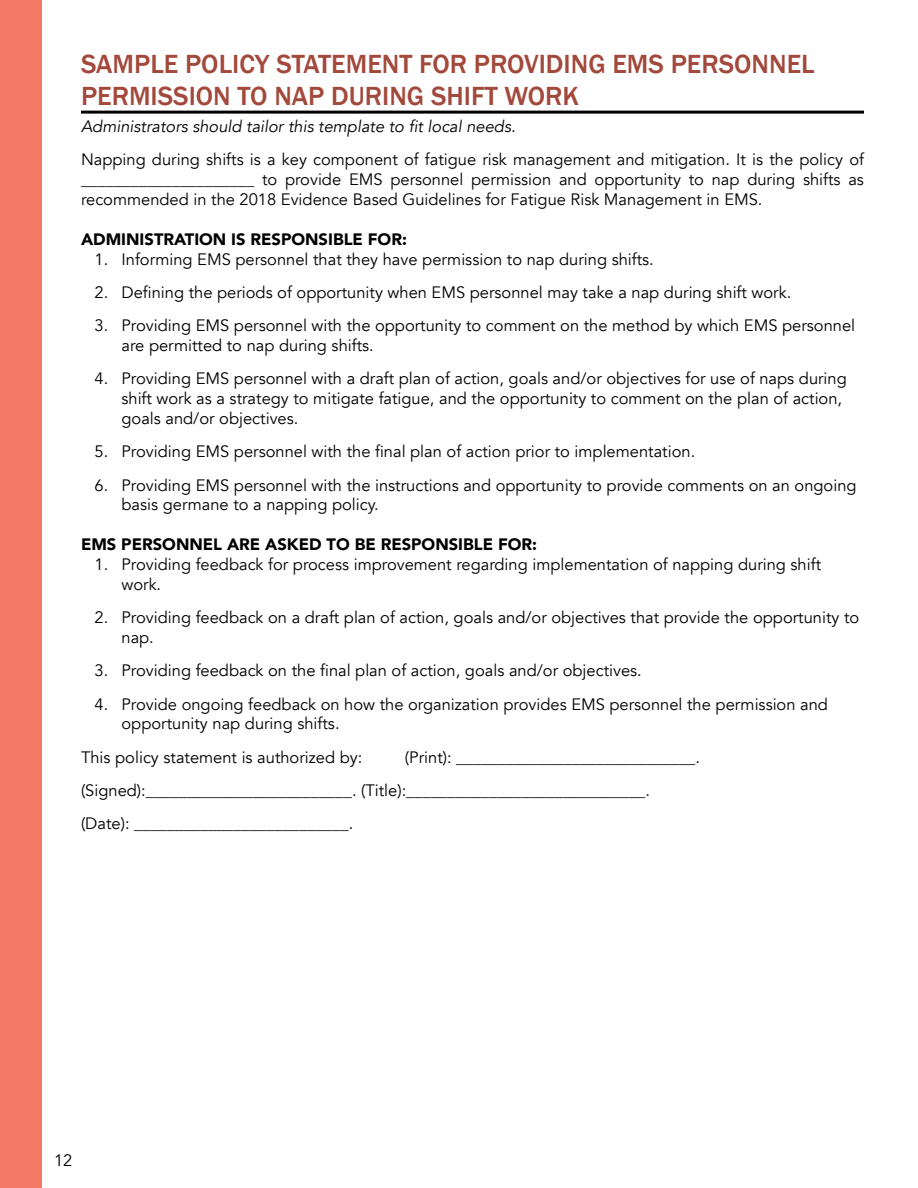
<style>
.page{position:relative;width:918px;height:1188px;background:#fff}
.page>*{position:absolute;margin:0;border:0;box-sizing:border-box;transform-origin:0 0}
.Page_Subhead__Policy{font:500 27px/32.4px "Franklin Gothic";color:#a3493c}
.Body_Text{font:16.5px/19.8px "Avenir";color:#000}
.Header_1{font:900 16.5px "Avenir";color:#000}
.See_Next_Page{font:italic 16.5px "Avenir";color:#000}
</style>
<div class="page">
<div style="left:0;top:0;width:41px;height:1188px;background:#f47966"></div>
<hr style="left:81px;top:111px;width:783px;height:3px;background:#000">
<p class="Page_Subhead__Policy" style="left:81px;top:48px;width:735px">SAMPLE POLICY STATEMENT FOR PROVIDING EMS PERSONNEL<br>PERMISSION TO NAP DURING SHIFT WORK</p>
<p class="See_Next_Page" style="left:81px;top:116px;width:436px">Administrators should tailor this template to fit local needs.</p>
<p class="Body_Text" style="left:81px;top:150px;width:785px;text-align:justify">Napping during shifts is a key component of fatigue risk management and mitigation. It is the policy of _____________________ to provide EMS personnel permission and opportunity to nap during shifts as recommended in the 2018 Evidence Based Guidelines for Fatigue Risk Management in EMS.</p>
<p class="Header_1" style="left:81px;top:225px;width:327px">ADMINISTRATION IS RESPONSIBLE FOR:</p>
<p class="Body_Text" style="left:94px;top:249px;width:561px">1. Informing EMS personnel that they have permission to nap during shifts.</p>
<p class="Body_Text" style="left:94px;top:283px;width:698px">2. Defining the periods of opportunity when EMS personnel may take a nap during shift work.</p>
<p class="Body_Text" style="left:122px;top:316px;width:735px;text-indent:-27px">3. Providing EMS personnel with the opportunity to comment on the method by which EMS personnel are permitted to nap during shifts.</p>
<p class="Body_Text" style="left:122px;top:369px;width:727px;text-indent:-27px">4. Providing EMS personnel with a draft plan of action, goals and/or objectives for use of naps during shift work as a strategy to mitigate fatigue, and the opportunity to comment on the plan of action, goals and/or objectives.</p>
<p class="Body_Text" style="left:94px;top:442px;width:602px">5. Providing EMS personnel with the final plan of action prior to implementation.</p>
<p class="Body_Text" style="left:122px;top:475px;width:737px;text-indent:-27px">6. Providing EMS personnel with the instructions and opportunity to provide comments on an ongoing basis germane to a napping policy.</p>
<p class="Header_1" style="left:81px;top:530px;width:458px">EMS PERSONNEL ARE ASKED TO BE RESPONSIBLE FOR:</p>
<p class="Body_Text" style="left:122px;top:555px;width:701px;text-indent:-27px">1. Providing feedback for process improvement regarding implementation of napping during shift work.</p>
<p class="Body_Text" style="left:122px;top:608px;width:739px;text-indent:-27px">2. Providing feedback on a draft plan of action, goals and/or objectives that provide the opportunity to nap.</p>
<p class="Body_Text" style="left:94px;top:661px;width:549px">3. Providing feedback on the final plan of action, goals and/or objectives.</p>
<p class="Body_Text" style="left:122px;top:694px;width:708px;text-indent:-27px">4. Provide ongoing feedback on how the organization provides EMS personnel the permission and opportunity nap during shifts.</p>
<p class="Body_Text" style="left:81px;top:747px;width:283px">This policy statement is authorized by:</p>
<p class="Body_Text" style="left:405px;top:747px;width:297px">(Print): _____________________________.</p>
<p class="Body_Text" style="left:81px;top:781px;width:571px">(Signed):_________________________. (Title):_____________________________.</p>
<p class="Body_Text" style="left:81px;top:814px;width:274px">(Date): __________________________.</p>
<p class="Body_Text" style="left:54px;top:1150px;width:20px">12</p>
</div>
